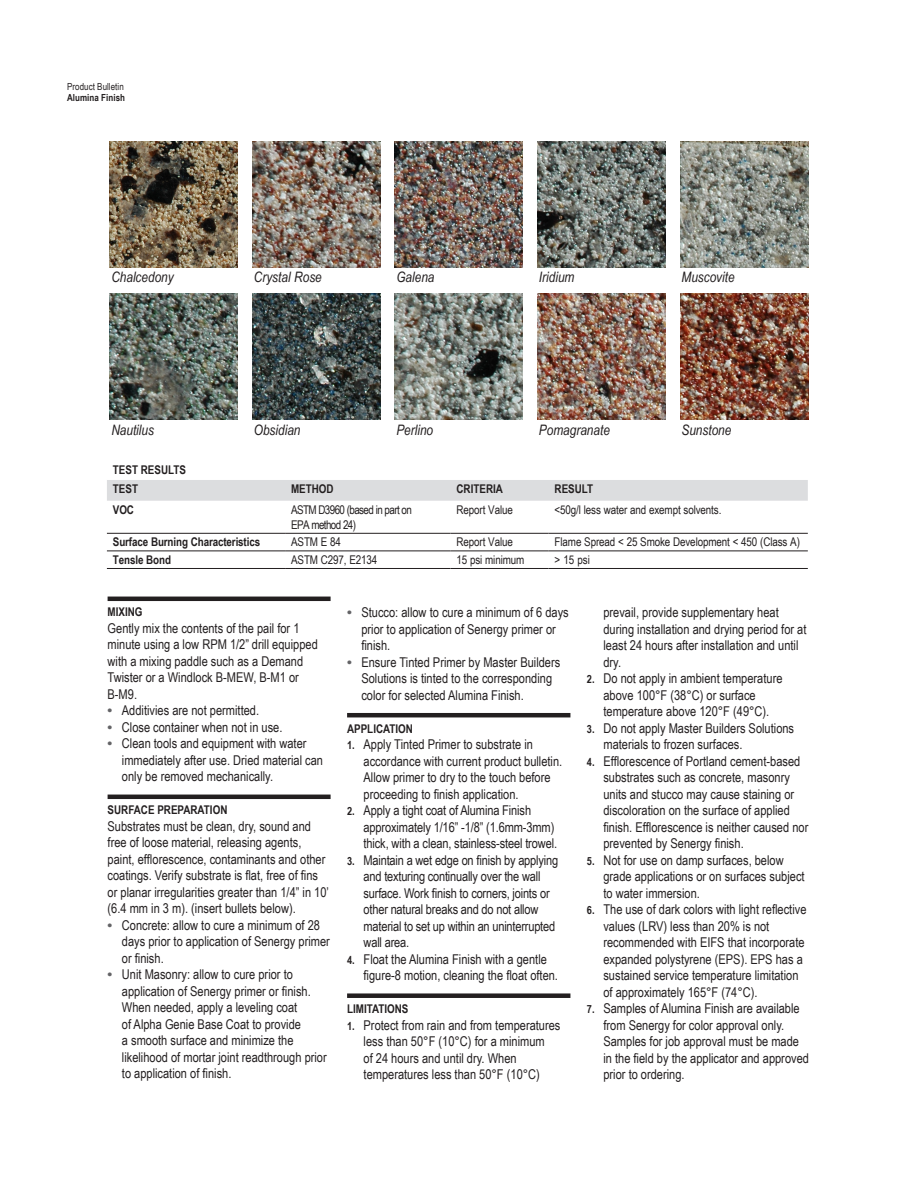
<style>
.page{position:relative;width:918px;height:1188px;background:#fff}
.page>*{position:absolute;margin:0;border:0;box-sizing:border-box;transform-origin:0 0}
.t1{font:italic 14.4px "Arial Narrow";color:#231f20}
.Body_Copy__indent{font:13.5px/16.5px "Arial Narrow";color:#231f20}
.Bullets_Body{font:13.5px/16.5px "Arial Narrow";color:#231f20}
.Bullets_Body__Indent{font:13.5px/16.5px "Arial Narrow";color:#231f20}
.Test_Data_Body_Copy{font:12px "Arial Narrow";letter-spacing:-.01em;color:#231f20}
.Headers_with_Rule{font:700 12px "Arial Narrow";color:#231f20}
.Test_Data_Body_Copy-2{font:700 12px "Arial Narrow";letter-spacing:-.01em;color:#231f20}
.Test_Data_Chart_Titl{font:700 12px "Arial Narrow";color:#231f20}
.Test_Data_Body_Copy-3{font:12px "Arial Narrow";letter-spacing:-.05em;color:#231f20}
.t2{font:9.75px "Arial Narrow";letter-spacing:.005em;color:#231f20}
.t3{font:700 9.75px "Arial Narrow";letter-spacing:.005em;color:#231f20}
.s1{font-family:"Arial";font-weight:700;color:#636366}
.s2{font-weight:700;font-size:11.25px}
</style>
<div class="page">
<hr style="left:108px;top:597px;width:223px;height:4px;background:#231f20">
<hr style="left:108px;top:795px;width:223px;height:4px;background:#231f20">
<hr style="left:347px;top:713px;width:223px;height:4px;background:#231f20">
<div style="left:347px;top:993px;width:223px;height:5px;background:#231f20"></div>
<img style="left:252px;top:141px;width:128px;height:127px">
<img style="left:395px;top:141px;width:128px;height:127px">
<img style="left:110px;top:141px;width:128px;height:127px">
<img style="left:538px;top:141px;width:128px;height:127px">
<img style="left:680px;top:141px;width:128px;height:127px">
<img style="left:252px;top:294px;width:128px;height:126px">
<img style="left:395px;top:294px;width:128px;height:126px">
<img style="left:110px;top:294px;width:128px;height:126px">
<img style="left:538px;top:294px;width:128px;height:126px">
<img style="left:680px;top:294px;width:128px;height:126px">
<div style="left:107px;top:480px;width:701px;height:21px;background:#dcdddf"></div>
<hr style="left:107px;top:533px;width:178px;height:1px;background:#231f20">
<hr style="left:285px;top:533px;width:166px;height:1px;background:#231f20">
<hr style="left:451px;top:533px;width:98px;height:1px;background:#231f20">
<hr style="left:549px;top:533px;width:259px;height:1px;background:#231f20">
<hr style="left:107px;top:551px;width:178px;height:1px;background:#231f20">
<hr style="left:285px;top:551px;width:166px;height:1px;background:#231f20">
<hr style="left:451px;top:551px;width:98px;height:1px;background:#231f20">
<hr style="left:549px;top:551px;width:259px;height:1px;background:#231f20">
<hr style="left:107px;top:568px;width:178px;height:1px;background:#231f20">
<hr style="left:285px;top:568px;width:166px;height:1px;background:#231f20">
<hr style="left:451px;top:568px;width:98px;height:1px;background:#231f20">
<hr style="left:549px;top:568px;width:259px;height:1px;background:#231f20">
<p class="t2" style="left:67px;top:79px;width:58px">Product Bulletin</p>
<p class="t3" style="left:67px;top:90px;width:59px">Alumina Finish</p>
<p class="t1" style="left:111px;top:267px;width:64px">Chalcedony</p>
<p class="t1" style="left:254px;top:267px;width:69px">Crystal Rose</p>
<p class="t1" style="left:396px;top:267px;width:40px">Galena</p>
<p class="t1" style="left:539px;top:267px;width:37px">Iridium</p>
<p class="t1" style="left:682px;top:267px;width:55px">Muscovite</p>
<p class="t1" style="left:111px;top:420px;width:44px">Nautilus</p>
<p class="t1" style="left:254px;top:420px;width:48px">Obsidian</p>
<p class="t1" style="left:396px;top:420px;width:38px">Perlino</p>
<p class="t1" style="left:539px;top:420px;width:72px">Pomagranate</p>
<p class="t1" style="left:682px;top:420px;width:51px">Sunstone</p>
<p class="Test_Data_Chart_Titl" style="left:113px;top:461px;width:75px">TEST RESULTS</p>
<p class="Test_Data_Chart_Titl" style="left:113px;top:480px;width:27px">TEST</p>
<p class="Test_Data_Chart_Titl" style="left:291px;top:480px;width:44px">METHOD</p>
<p class="Test_Data_Chart_Titl" style="left:457px;top:480px;width:48px">CRITERIA</p>
<p class="Test_Data_Chart_Titl" style="left:555px;top:480px;width:40px">RESULT</p>
<p class="Test_Data_Body_Copy-2" style="left:113px;top:501px;width:23px">VOC</p>
<p class="Test_Data_Body_Copy-3" style="left:291px;top:501px;width:122px">ASTM D3960 (based in part on</p>
<p class="Test_Data_Body_Copy-3" style="left:291px;top:516px;width:66px">EPA method 24)</p>
<p class="Test_Data_Body_Copy" style="left:457px;top:501px;width:58px">Report Value</p>
<p class="Test_Data_Body_Copy" style="left:555px;top:501px;width:168px">&lt;50g/l less water and exempt solvents.</p>
<p class="Test_Data_Body_Copy-2" style="left:113px;top:533px;width:149px">Surface Burning Characteristics</p>
<p class="Test_Data_Body_Copy" style="left:291px;top:533px;width:51px">ASTM E 84</p>
<p class="Test_Data_Body_Copy" style="left:457px;top:533px;width:58px">Report Value</p>
<p class="Test_Data_Body_Copy" style="left:555px;top:533px;width:247px">Flame Spread &lt; 25 Smoke Development &lt; 450 (Class A)</p>
<p class="Test_Data_Body_Copy-2" style="left:113px;top:551px;width:60px">Tensle Bond</p>
<p class="Test_Data_Body_Copy" style="left:291px;top:551px;width:88px">ASTM C297, E2134</p>
<p class="Test_Data_Body_Copy" style="left:457px;top:551px;width:69px">15 psi minimum</p>
<p class="Test_Data_Body_Copy" style="left:555px;top:551px;width:37px">&gt; 15 psi</p>
<p class="Headers_with_Rule" style="left:108px;top:603px;width:36px">MIXING</p>
<p class="Bullets_Body__Indent" style="left:108px;top:619px;width:212px">Gently mix the contents of the pail for 1 minute using a low RPM 1/2” drill equipped with a mixing paddle such as a Demand<br>Twister or a Windlock B-MEW, B-M1 or<br>B-M9.</p>
<p class="Bullets_Body" style="left:108px;top:702px;width:153px"><span class="s1">•</span> Additivies are not permitted.</p>
<p class="Bullets_Body" style="left:108px;top:718px;width:176px"><span class="s1">•</span> Close container when not in use.</p>
<p class="Bullets_Body" style="left:122px;top:735px;width:203px;text-indent:-14px"><span class="s1">•</span> Clean tools and equipment with water immediately after use. Dried material can only be removed mechanically.</p>
<p class="Headers_with_Rule" style="left:108px;top:801px;width:121px">SURFACE PREPARATION</p>
<p class="Body_Copy__indent" style="left:108px;top:817px;width:223px">Substrates must be clean, dry, sound and free of loose material, releasing agents, paint, efflorescence, contaminants and other coatings. Verify substrate is flat, free of fins or planar irregularities greater than 1/4” in 10’ (6.4 mm in 3 m). (insert bullets below).</p>
<p class="Bullets_Body" style="left:122px;top:916px;width:209px;text-indent:-14px"><span class="s1">•</span> Concrete: allow to cure a minimum of 28 days prior to application of Senergy primer or finish.</p>
<p class="Bullets_Body" style="left:122px;top:966px;width:206px;text-indent:-14px"><span class="s1">•</span> Unit Masonry: allow to cure prior to application of Senergy primer or finish.<br>When needed, apply a leveling coat<br>of Alpha Genie Base Coat to provide<br>a smooth surface and minimize the likelihood of mortar joint readthrough prior to application of finish.</p>
<p class="Bullets_Body" style="left:361px;top:604px;width:209px;text-indent:-14px"><span class="s1">•</span> Stucco: allow to cure a minimum of 6 days prior to application of Senergy primer or finish.</p>
<p class="Bullets_Body" style="left:361px;top:653px;width:200px;text-indent:-14px"><span class="s1">•</span> Ensure Tinted Primer by Master Builders<br>Solutions is tinted to the corresponding color for selected Alumina Finish.</p>
<p class="Headers_with_Rule" style="left:347px;top:720px;width:67px">APPLICATION</p>
<p class="Body_Copy__indent" style="left:364px;top:736px;width:200px;text-indent:-16px"><span class="s2">1.</span> Apply Tinted Primer to substrate in accordance with current product bulletin.<br>Allow primer to dry to the touch before proceeding to finish application.</p>
<p class="Body_Copy__indent" style="left:364px;top:802px;width:195px;text-indent:-16px"><span class="s2">2.</span> Apply a tight coat of Alumina Finish approximately 1/16” -1/8” (1.6mm-3mm) thick, with a clean, stainless-steel trowel.</p>
<p class="Body_Copy__indent" style="left:364px;top:851px;width:196px;text-indent:-16px"><span class="s2">3.</span> Maintain a wet edge on finish by applying and texturing continually over the wall surface. Work finish to corners, joints or other natural breaks and do not allow material to set up within an uninterrupted wall area.</p>
<p class="Body_Copy__indent" style="left:364px;top:950px;width:196px;text-indent:-16px"><span class="s2">4.</span> Float the Alumina Finish with a gentle figure-8 motion, cleaning the float often.</p>
<p class="Headers_with_Rule" style="left:347px;top:1000px;width:63px">LIMITATIONS</p>
<p class="Body_Copy__indent" style="left:364px;top:1016px;width:198px;text-indent:-16px"><span class="s2">1.</span> Protect from rain and from temperatures less than 50°F (10°C) for a minimum<br>of 24 hours and until dry. When temperatures less than 50°F (10°C)</p>
<p class="Body_Copy__indent" style="left:603px;top:604px;width:205px">prevail, provide supplementary heat during installation and drying period for at least 24 hours after installation and until dry.</p>
<p class="Body_Copy__indent" style="left:603px;top:670px;width:181px;text-indent:-16px"><span class="s2">2.</span> Do not apply in ambient temperature above 100°F (38°C) or surface temperature above 120°F (49°C).</p>
<p class="Body_Copy__indent" style="left:603px;top:719px;width:192px;text-indent:-16px"><span class="s2">3.</span> Do not apply Master Builders Solutions materials to frozen surfaces.</p>
<p class="Body_Copy__indent" style="left:603px;top:752px;width:206px;text-indent:-16px"><span class="s2">4.</span> Efflorescence of Portland cement-based substrates such as concrete, masonry units and stucco may cause staining or discoloration on the surface of applied finish. Efflorescence is neither caused nor prevented by Senergy finish.</p>
<p class="Body_Copy__indent" style="left:603px;top:851px;width:203px;text-indent:-16px"><span class="s2">5.</span> Not for use on damp surfaces, below grade applications or on surfaces subject to water immersion.</p>
<p class="Body_Copy__indent" style="left:603px;top:901px;width:205px;text-indent:-16px"><span class="s2">6.</span> The use of dark colors with light reflective values (LRV) less than 20% is not recommended with EIFS that incorporate expanded polystyrene (EPS). EPS has a sustained service temperature limitation of approximately 165°F (74°C).</p>
<p class="Body_Copy__indent" style="left:603px;top:1000px;width:207px;text-indent:-16px"><span class="s2">7.</span> Samples of Alumina Finish are available from Senergy for color approval only.<br>Samples for job approval must be made in the field by the applicator and approved prior to ordering.</p>
</div>
